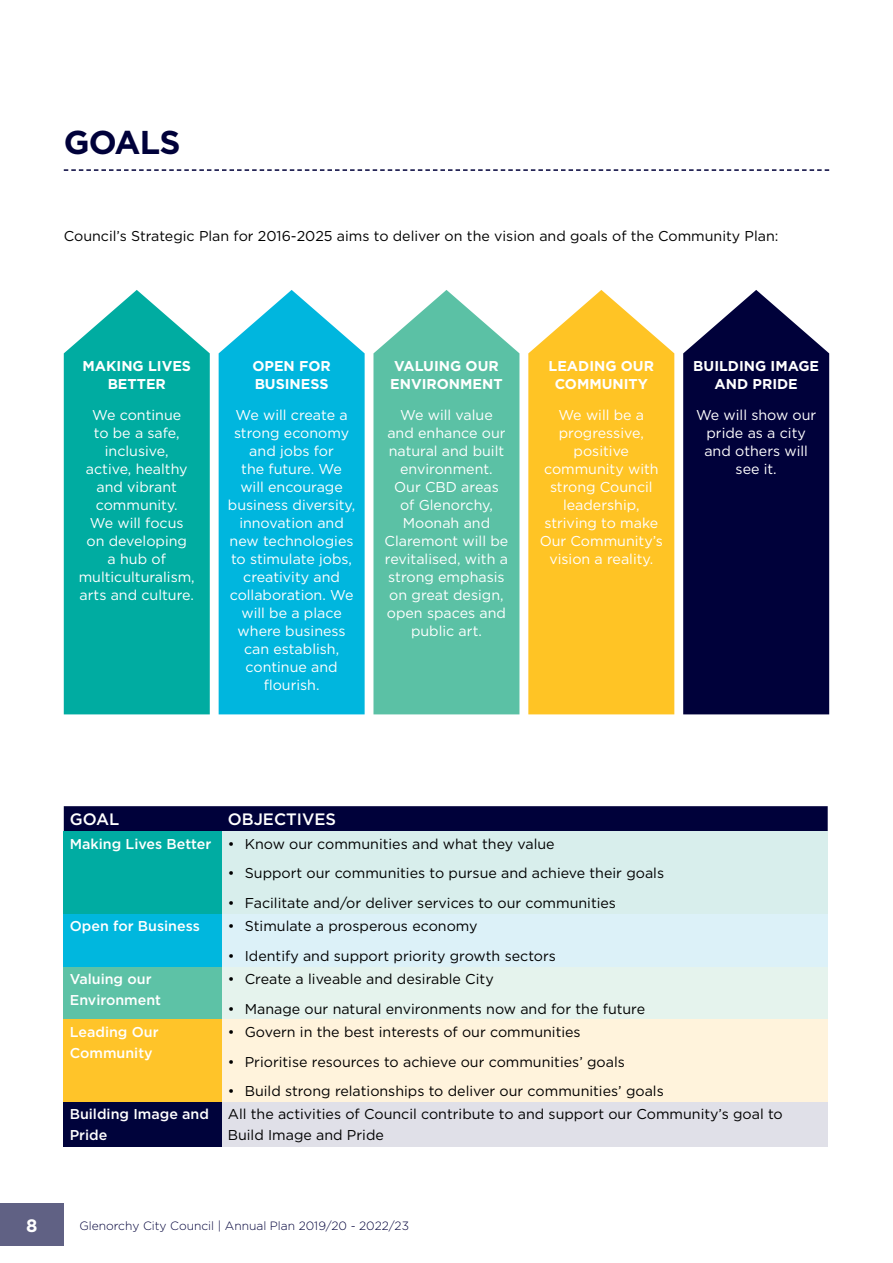
<style>
.page{position:relative;width:893px;height:1263px;background:#fff}
.page>*{position:absolute;margin:0;border:0;box-sizing:border-box;transform-origin:0 0}
.t1{font:700 33px "Gotham";letter-spacing:-.025em;color:#00013a}
.t2{font:700 18px "Gotham";color:#fff}
.t3{font:500 16.5px "Gotham";color:#fff}
.t4{font:14.25px/18px "Gotham";color:#fff;text-align:center}
.t5{font:14.25px/21px "Gotham";color:#000}
.t6{font:700 14.25px/18px "Gotham";color:#fff;text-align:center}
.t7{font:500 14.25px/21px "Gotham";color:#fff}
.t8{font:300 12px "Gotham";color:#00013a}
.s1{font-weight:500;color:#fff}
</style>
<div class="page">
<div style="left:0;top:1203px;width:64px;height:43px;background:#606184"></div>
<svg style="left:64px;top:169px;width:765px;height:2px"></svg>
<div style="left:64px;top:806px;width:764px;height:25px;background:#00013a"></div>
<div style="left:64px;top:831px;width:158px;height:83px;background:#00aca2"></div>
<div style="left:222px;top:831px;width:606px;height:83px;background:#d8eeec"></div>
<div style="left:64px;top:914px;width:158px;height:53px;background:#00b7de"></div>
<div style="left:222px;top:914px;width:606px;height:53px;background:#dcf1f8"></div>
<div style="left:64px;top:967px;width:158px;height:53px;background:#5dc2a6"></div>
<div style="left:222px;top:967px;width:606px;height:53px;background:#e5f3ed"></div>
<div style="left:64px;top:1020px;width:158px;height:82px;background:#ffc429"></div>
<div style="left:222px;top:1020px;width:606px;height:82px;background:#fff3dc"></div>
<div style="left:64px;top:1102px;width:158px;height:44px;background:#00033b"></div>
<div style="left:222px;top:1102px;width:606px;height:44px;background:#e0e0e8"></div>
<svg style="left:64px;top:290px;width:146px;height:424px;background:#13b2a8"></svg>
<svg style="left:219px;top:290px;width:146px;height:424px;background:#13bbe0"></svg>
<svg style="left:373px;top:290px;width:146px;height:424px;background:#67c5ab"></svg>
<svg style="left:528px;top:290px;width:146px;height:424px;background:#ffc835"></svg>
<svg style="left:683px;top:290px;width:146px;height:424px;background:#131448"></svg>
<h1 class="t1" style="left:64px;top:120px;width:118px">GOALS</h1>
<p class="t5" style="left:64px;top:225px;width:716px">Council’s Strategic Plan for 2016-2025 aims to deliver on the vision and goals of the Community Plan:</p>
<p class="t6" style="left:83px;top:357px;width:110px">MAKING LIVES<br>BETTER</p>
<p class="t4" style="left:79px;top:405px;width:118px">We continue<br>to be a safe, inclusive,<br>active, healthy and vibrant community.<br>We will focus<br>on developing<br>a hub of multiculturalism, arts and culture.</p>
<p class="t6" style="left:252px;top:357px;width:80px;text-align:left">OPEN FOR<br>BUSINESS</p>
<p class="t4" style="left:228px;top:405px;width:129px">We will create a strong economy and jobs for<br>the future. We will encourage business diversity, innovation and new technologies to stimulate jobs, creativity and collaboration. We will be a place where business can establish, continue and flourish.</p>
<p class="t6" style="left:390px;top:357px;width:114px;text-align:left">VALUING OUR<br>ENVIRONMENT</p>
<p class="t4" style="left:385px;top:405px;width:125px">We will value<br>and enhance our natural and built environment.<br>Our CBD areas<br>of Glenorchy,<br>Moonah and<br>Claremont will be revitalised, with a strong emphasis on great design, open spaces and public art.</p>
<p class="t6" style="left:549px;top:357px;width:107px">LEADING OUR<br>COMMUNITY</p>
<p class="t4" style="left:540px;top:405px;width:125px">We will be a progressive, positive community with strong Council leadership, striving to make<br>Our Community’s vision a reality.</p>
<p class="t6" style="left:693px;top:357px;width:127px">BUILDING IMAGE<br>AND PRIDE</p>
<p class="t4" style="left:696px;top:405px;width:122px">We will show our pride as a city and others will see it.</p>
<p class="t3" style="left:70px;top:809px;width:51px">GOAL</p>
<p class="t3" style="left:228px;top:809px;width:110px">OBJECTIVES</p>
<p class="t5" style="left:70px;top:833px;width:486px"><span class="s1">Making Lives Better</span> • Know our communities and what they value</p>
<p class="t5" style="left:228px;top:862px;width:438px">• Support our communities to pursue and achieve their goals</p>
<p class="t5" style="left:228px;top:892px;width:390px">• Facilitate and/or deliver services to our communities</p>
<p class="t7" style="left:70px;top:915px;width:132px">Open for Business</p>
<p class="t5" style="left:228px;top:915px;width:251px">• Stimulate a prosperous economy</p>
<p class="t5" style="left:228px;top:945px;width:330px">• Identify and support priority growth sectors</p>
<p class="t7" style="left:70px;top:968px;width:93px">Valuing our<br>Environment</p>
<p class="t5" style="left:228px;top:968px;width:267px">• Create a liveable and desirable City</p>
<p class="t5" style="left:228px;top:998px;width:419px">• Manage our natural environments now and for the future</p>
<p class="t7" style="left:70px;top:1021px;width:90px">Leading Our<br>Community</p>
<p class="t5" style="left:228px;top:1021px;width:354px">• Govern in the best interests of our communities</p>
<p class="t5" style="left:228px;top:1051px;width:399px">• Prioritise resources to achieve our communities’ goals</p>
<p class="t5" style="left:228px;top:1080px;width:437px">• Build strong relationships to deliver our communities’ goals</p>
<p class="t7" style="left:70px;top:1104px;width:141px">Building Image and<br>Pride</p>
<p class="t5" style="left:228px;top:1103px;width:556px">All the activities of Council contribute to and support our Community’s goal to<br>Build Image and Pride</p>
<p class="t2" style="left:26px;top:1213px;width:13px">8</p>
<p class="t8" style="left:79px;top:1218px;width:331px">Glenorchy City Council | Annual Plan 2019/20 - 2022/23</p>
</div>
